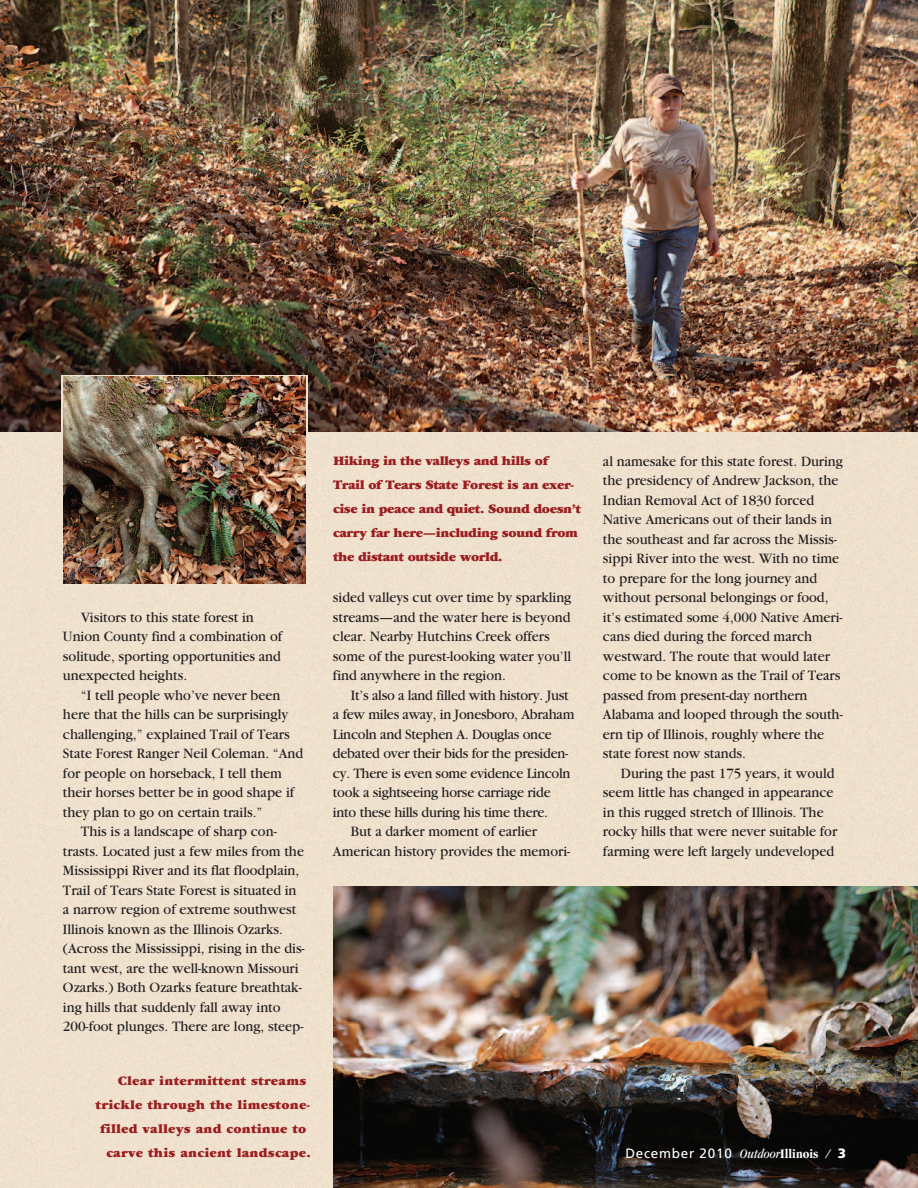
<style>
.page{position:relative;width:918px;height:1188px;background:#fff}
.page>*{position:absolute;margin:0;border:0;box-sizing:border-box;transform-origin:0 0}
.t1{font:15px/19.5px "Garamond";color:#231f20;scale:.95 1}
.t2{font:900 13.5px/24px "Garamond";letter-spacing:-.025em;color:#9a1d20}
.t3{font:900 13.5px "Garamond";letter-spacing:.02em;color:#9a1d20}
.t4{font:13.5px "Frutiger";letter-spacing:.055em;color:#fff}
.s1{font-family:"Garamond";font-style:italic;font-stretch:condensed}
.s2{font-family:"Garamond";font-weight:700;font-stretch:condensed}
.s3{font-weight:900}
</style>
<div class="page">
<img style="left:333px;top:886px;width:585px;height:302px">
<img style="left:0;top:0;width:918px;height:432px">
<img style="left:63px;top:376px;width:243px;height:208px">
<p class="t1" style="left:63px;top:609px;width:232px;text-indent:18px">Visitors to this state forest in<br>Union County find a combination of solitude, sporting opportunities and unexpected heights.</p>
<p class="t1" style="left:81px;top:687px;width:212px">“I tell people who’ve never been</p>
<p class="t1" style="left:63px;top:706px;width:239px">here that the hills can be surprisingly</p>
<p class="t1" style="left:63px;top:726px;width:240px">challenging,” explained Trail of Tears</p>
<p class="t1" style="left:63px;top:745px;width:255px">State Forest Ranger Neil Coleman. “And</p>
<p class="t1" style="left:63px;top:765px;width:232px">for people on horseback, I tell them</p>
<p class="t1" style="left:63px;top:784px;width:245px">their horses better be in good shape if</p>
<p class="t1" style="left:63px;top:804px;width:211px">they plan to go on certain trails.”</p>
<p class="t1" style="left:81px;top:823px;width:208px">This is a landscape of sharp con-</p>
<p class="t1" style="left:63px;top:843px;width:255px">trasts. Located just a few miles from the</p>
<p class="t1" style="left:63px;top:862px;width:250px">Mississippi River and its flat floodplain,</p>
<p class="t1" style="left:63px;top:882px;width:247px">Trail of Tears State Forest is situated in</p>
<p class="t1" style="left:63px;top:901px;width:247px">a narrow region of extreme southwest</p>
<p class="t1" style="left:63px;top:921px;width:233px">Illinois known as the Illinois Ozarks.</p>
<p class="t1" style="left:63px;top:940px;width:256px">(Across the Mississippi, rising in the dis-</p>
<p class="t1" style="left:63px;top:960px;width:249px">tant west, are the well-known Missouri</p>
<p class="t1" style="left:63px;top:979px;width:253px">Ozarks.) Both Ozarks feature breathtak-</p>
<p class="t1" style="left:63px;top:999px;width:231px">ing hills that suddenly fall away into</p>
<p class="t1" style="left:63px;top:1018px;width:255px">200-foot plunges. There are long, steep-</p>
<p class="t3" style="left:118px;top:1076px;width:190px">Clear intermittent streams</p>
<p class="t3" style="left:96px;top:1100px;width:216px">trickle through the limestone-</p>
<p class="t3" style="left:100px;top:1124px;width:208px">filled valleys and continue to</p>
<p class="t3" style="left:106px;top:1148px;width:206px">carve this ancient landscape.</p>
<p class="t2" style="left:333px;top:450px;width:250px">Hiking in the valleys and hills of Trail of Tears State Forest is an exer&shy;cise in peace and quiet. Sound doesn’t carry far here—including sound from the distant outside world.</p>
<p class="t1" style="left:333px;top:589px;width:253px">sided valleys cut over time by sparkling streams—and the water here is beyond clear. Nearby Hutchins Creek offers some of the purest-looking water you’ll find anywhere in the region.</p>
<p class="t1" style="left:351px;top:687px;width:231px">It’s also a land filled with history. Just</p>
<p class="t1" style="left:333px;top:706px;width:256px">a few miles away, in Jonesboro, Abraham</p>
<p class="t1" style="left:333px;top:726px;width:232px">Lincoln and Stephen A. Douglas once</p>
<p class="t1" style="left:333px;top:745px;width:249px">debated over their bids for the presiden-</p>
<p class="t1" style="left:333px;top:765px;width:252px">cy. There is even some evidence Lincoln</p>
<p class="t1" style="left:333px;top:784px;width:231px">took a sightseeing horse carriage ride</p>
<p class="t1" style="left:333px;top:804px;width:228px">into these hills during his time there.</p>
<p class="t1" style="left:351px;top:823px;width:197px">But a darker moment of earlier</p>
<p class="t1" style="left:333px;top:843px;width:251px">American history provides the memori-</p>
<p class="t1" style="left:603px;top:453px;width:254px">al namesake for this state forest. During the presidency of Andrew Jackson, the Indian Removal Act of 1830 forced Native Americans out of their lands in the southeast and far across the Missis&shy;sippi River into the west. With no time to prepare for the long journey and without personal belongings or food, it’s estimated some 4,000 Native Ameri&shy;cans died during the forced march westward. The route that would later come to be known as the Trail of Tears passed from present-day northern Alabama and looped through the south&shy;ern tip of Illinois, roughly where the state forest now stands.</p>
<p class="t1" style="left:603px;top:765px;width:248px;text-indent:18px">During the past 175 years, it would seem little has changed in appearance in this rugged stretch of Illinois. The rocky hills that were never suitable for farming were left largely undeveloped</p>
<p class="t4" style="left:625px;top:1148px;width:222px">December 2010 <span class="s1">Outdoor</span><span class="s2">Illinois</span> <span class="s1">/</span> <span class="s3">3</span></p>
</div>
